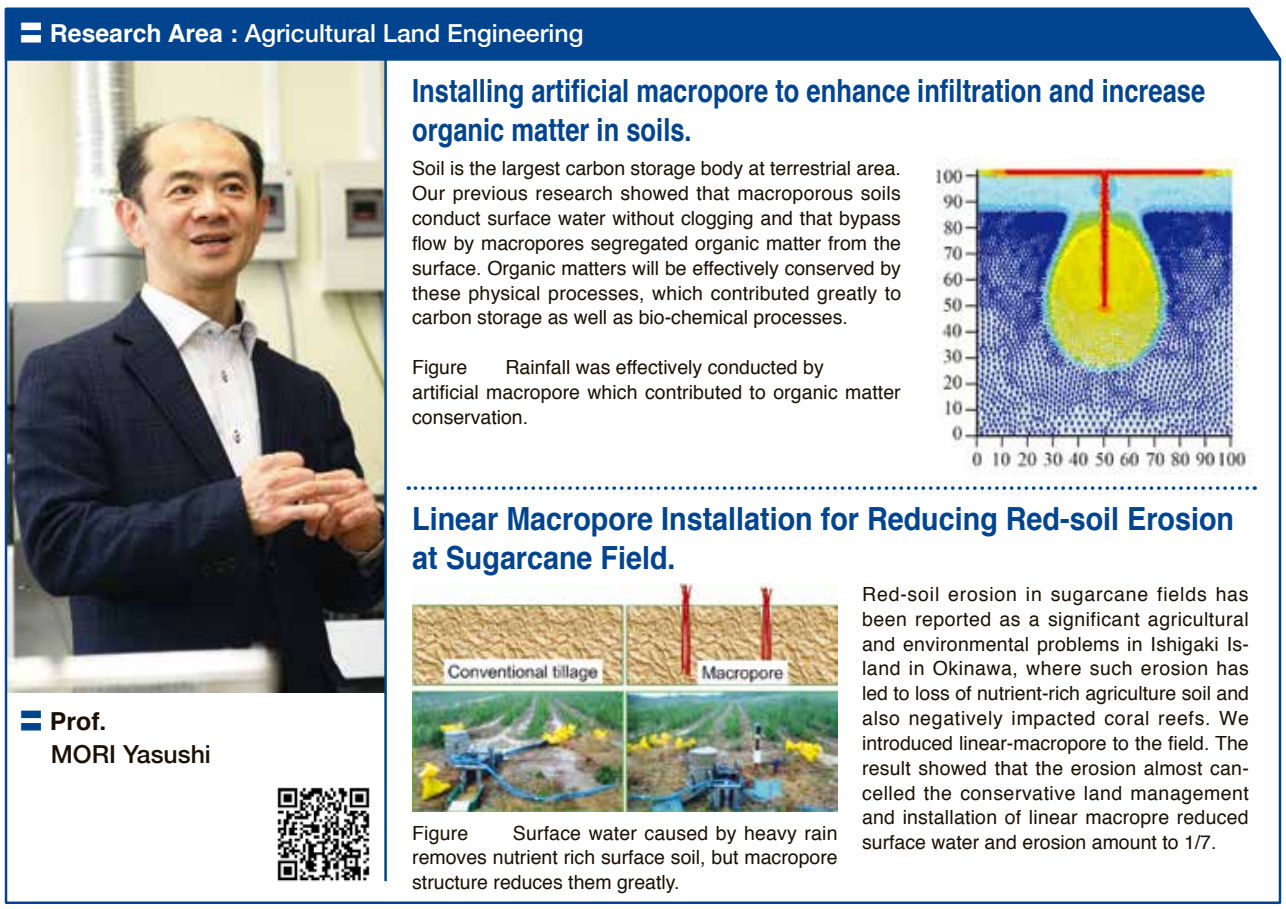
<style>
.page{position:relative;width:1286px;height:909px;background:#fff}
.page>*{position:absolute;margin:0;border:0;box-sizing:border-box;transform-origin:0 0}
.t1{font:700 32px/39px "Helvetica";color:#004490;scale:.8 1}
.t2{font:700 32px/39px "Helvetica";color:#004490;scale:.9 1}
.t3{font:500 24.75px "Helvetica Neue";color:#fff}
.t4{font:500 24.75px "Helvetica Neue";color:#1a1004}
.t5{font:700 24.75px "Helvetica";color:#1a1004}
.t6{font:19.5px/24.8px "Helvetica";color:#1a1004;text-align:justify}
.s1{font-family:"Koz Min Pro";font-weight:400}
.s2{font-family:"Helvetica";font-weight:700}
.s3{font-family:"Koz Min Pro";font-weight:400;color:#004490}
</style>
<div class="page">
<img style="left:4px;top:7px;width:1278px;height:897px">
<p class="t3" style="left:19px;top:13px;width:566px"><span class="s1">〓</span> <span class="s2">Research Area :</span> Agricultural Land Engineering</p>
<h1 class="t1" style="left:412px;top:72px;width:992px">Installing artificial macropore to enhance infiltration and increase organic matter in soils.</h1>
<p class="t6" style="left:412px;top:157px;width:490px">Soil is the largest carbon storage body at terrestrial area.<br>Our previous research showed that macroporous soils conduct surface water without clogging and that bypass flow by macropores segregated organic matter from the surface. Organic matters will be effectively conserved by these physical processes, which contributed greatly to carbon storage as well as bio-chemical processes.</p>
<p class="t6" style="left:412px;top:355px;width:57px">Figure</p>
<p class="t6" style="left:412px;top:355px;width:490px;text-align:left;text-indent:93px">Rainfall was effectively conducted by<br>artificial macropore which contributed to organic matter conservation.</p>
<p class="t5" style="left:19px;top:700px;width:89px"><span class="s3">〓</span> Prof.</p>
<p class="t4" style="left:51px;top:734px;width:161px">MORI Yasushi</p>
<h1 class="t2" style="left:412px;top:500px;width:914px">Linear Macropore Installation for Reducing Red-soil Erosion at Sugarcane Field.</h1>
<p class="t6" style="left:412px;top:820px;width:427px;text-indent:101px">Surface water caused by heavy rain removes nutrient rich surface soil, but macropore structure reduces them greatly.</p>
<p class="t6" style="left:412px;top:820px;width:58px">Figure</p>
<p class="t6" style="left:862px;top:582px;width:388px">Red-soil erosion in sugarcane fields has been reported as a significant agricultural and environmental problems in Ishigaki Is&shy;land in Okinawa, where such erosion has led to loss of nutrient-rich agriculture soil and also negatively impacted coral reefs. We introduced linear-macropore to the field. The result showed that the erosion almost can&shy;celled the conservative land management and installation of linear macropre reduced surface water and erosion amount to 1/7.</p>
</div>
